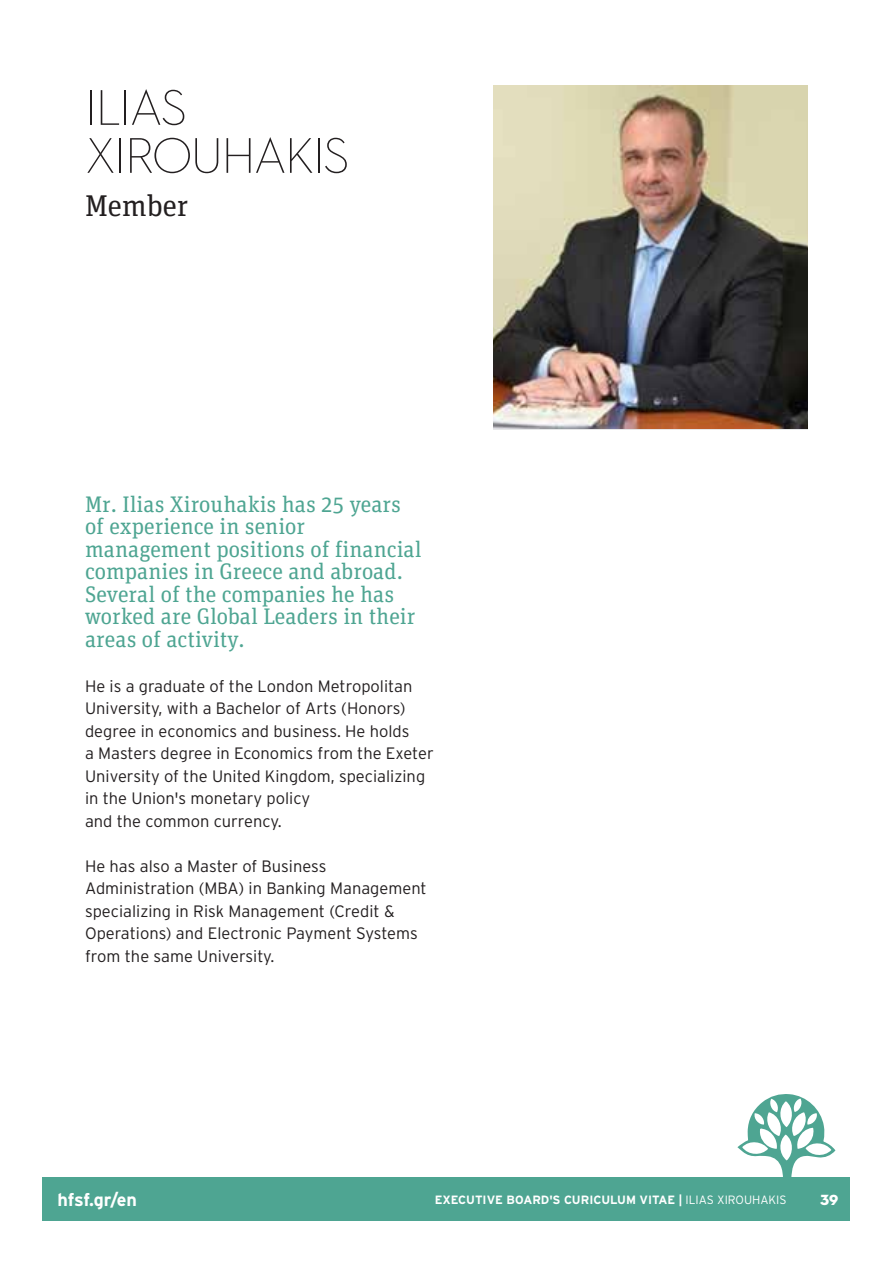
<style>
.page{position:relative;width:893px;height:1263px;background:#fff}
.page>*{position:absolute;margin:0;border:0;box-sizing:border-box;transform-origin:0 0}
.t1{font:300 51px/48px "Neutraface Two Disp Greek";letter-spacing:-.03em;color:#231f20}
.t2{font:30px "Unit Slab Pro";color:#231f20}
.t3{font:22.5px/22.5px "Unit Slab Pro";color:#4ea592}
.t4{font:700 18px "Interstate GR";letter-spacing:-.01em;color:#fff}
.t5{font:300 16.5px/22.5px "Interstate GR";color:#231f20}
.t6{font:15px "Neutraface Two Disp Greek Titl";color:#fff}
.t7{font:700 12px "Interstate GR";color:#fff}
.s1{font-weight:300}
</style>
<div class="page">
<div style="left:43px;top:1177px;width:807px;height:43px;background:#4ea592"></div>
<svg style="left:737px;top:1094px;width:98px;height:83px"></svg>
<img style="left:493px;top:85px;width:315px;height:344px">
<h1 class="t1" style="left:85px;top:84px;width:266px">ILIAS<br>XIROUHAKIS</h1>
<h2 class="t2" style="left:85px;top:186px;width:105px">Member</h2>
<h3 class="t3" style="left:85px;top:492px;width:338px">Mr. Ilias Xirouhakis has 25 years of experience in senior management positions of financial companies in Greece and abroad.<br>Several of the companies he has worked are Global Leaders in their areas of activity.</h3>
<p class="t5" style="left:85px;top:675px;width:350px">He is a graduate of the London Metropolitan University, with a Bachelor of Arts (Honors) degree in economics and business. He holds<br>a Masters degree in Economics from the Exeter University of the United Kingdom, specializing in the Union's monetary policy<br>and the common currency.</p>
<p class="t5" style="left:85px;top:855px;width:343px">He has also a Master of Business Administration (MBA) in Banking Management specializing in Risk Management (Credit &amp; Operations) and Electronic Payment Systems from the same University.</p>
<p class="t4" style="left:58px;top:1190px;width:81px">hfsf.gr/en</p>
<p class="t6" style="left:820px;top:1190px;width:20px">39</p>
<p class="t7" style="left:435px;top:1193px;width:353px">EXECUTIVE BOARD'S CURICULUM VITAE | <span class="s1">ILIAS XIROUHAKIS</span></p>
</div>
